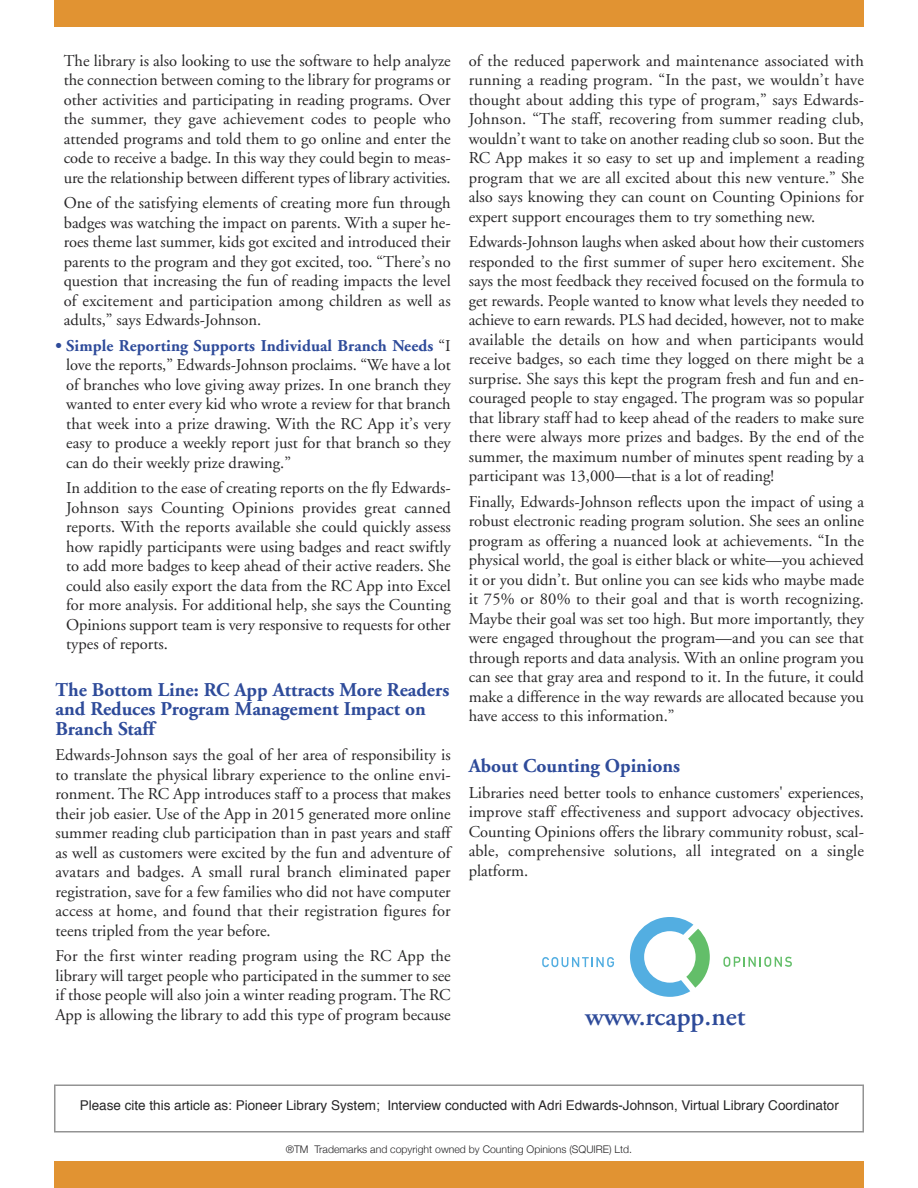
<style>
.page{position:relative;width:918px;height:1188px;background:#fff}
.page>*{position:absolute;margin:0;border:0;box-sizing:border-box;transform-origin:0 0}
.t1{font:600 27px "Adobe Garamond";color:#2e4b9a}
.t2{font:700 19.5px/19.5px "Adobe Garamond";color:#2e4b9a}
.t3{font:16.5px/19.5px "Adobe Garamond";color:#272627;text-align:justify}
.t4{font:13.5px "Helvetica";color:#272627}
.t5{font:300 10.5px "Helvetica Neue";color:#272627}
.s1{font-weight:700;color:#2e4b9a}
</style>
<div class="page">
<div style="left:54px;top:1085px;width:810px;height:47px;border:2px solid #939393"></div>
<div style="left:54px;top:0;width:810px;height:27px;background:#e19332"></div>
<div style="left:54px;top:1161px;width:810px;height:27px;background:#e19332"></div>
<svg style="left:630px;top:917px;width:80px;height:80px"></svg>
<svg style="left:542px;top:957px;width:72px;height:10px"></svg>
<svg style="left:723px;top:957px;width:69px;height:10px"></svg>
<p class="t3" style="left:64px;top:52px;width:389px">The library is also looking to use the software to help analyze the connection between coming to the library for programs or other activities and participating in reading programs. Over the summer, they gave achievement codes to people who attended programs and told them to go online and enter the code to receive a badge. In this way they could begin to meas&shy;ure the relationship between different types of library activities.</p>
<p class="t3" style="left:64px;top:195px;width:389px">One of the satisfying elements of creating more fun through badges was watching the impact on parents. With a super he&shy;roes theme last summer, kids got excited and introduced their parents to the program and they got excited, too. “There’s no question that increasing the fun of reading impacts the level of excitement and participation among children as well as adults,” says Edwards-Johnson.</p>
<p class="t3" style="left:66px;top:337px;width:386px;text-indent:-11px"><span class="s1">• Simple Reporting Supports Individual Branch Needs</span> “I love the reports,” Edwards-Johnson proclaims. “We have a lot of branches who love giving away prizes. In one branch they wanted to enter every kid who wrote a review for that branch that week into a prize drawing. With the RC App it’s very easy to produce a weekly report just for that branch so they can do their weekly prize drawing.”</p>
<p class="t3" style="left:66px;top:480px;width:386px">In addition to the ease of creating reports on the fly Edwards-Johnson says Counting Opinions provides great canned reports. With the reports available she could quickly assess how rapidly participants were using badges and react swiftly to add more badges to keep ahead of their active readers. She could also easily export the data from the RC App into Excel for more analysis. For additional help, she says the Counting Opinions support team is very responsive to requests for other types of reports.</p>
<p class="t2" style="left:56px;top:682px;width:395px">The Bottom Line: RC App Attracts More Readers and Reduces Program Management Impact on<br>Branch Staff</p>
<p class="t3" style="left:55px;top:747px;width:397px">Edwards-Johnson says the goal of her area of responsibility is to translate the physical library experience to the online envi&shy;ronment. The RC App introduces staff to a process that makes their job easier. Use of the App in 2015 generated more online summer reading club participation than in past years and staff as well as customers were excited by the fun and adventure of avatars and badges. A small rural branch eliminated paper registration, save for a few families who did not have computer access at home, and found that their registration figures for teens tripled from the year before.</p>
<p class="t3" style="left:55px;top:948px;width:397px">For the first winter reading program using the RC App the library will target people who participated in the summer to see if those people will also join a winter reading program. The RC App is allowing the library to add this type of program because</p>
<p class="t3" style="left:469px;top:52px;width:397px">of the reduced paperwork and maintenance associated with running a reading program. “In the past, we wouldn’t have thought about adding this type of program,” says Edwards-Johnson. “The staff, recovering from summer reading club, wouldn’t want to take on another reading club so soon. But the RC App makes it so easy to set up and implement a reading program that we are all excited about this new venture.” She also says knowing they can count on Counting Opinions for expert support encourages them to try something new.</p>
<p class="t3" style="left:469px;top:234px;width:397px">Edwards-Johnson laughs when asked about how their customers responded to the first summer of super hero excitement. She says the most feedback they received focused on the formula to get rewards. People wanted to know what levels they needed to achieve to earn rewards. PLS had decided, however, not to make available the details on how and when participants would receive badges, so each time they logged on there might be a surprise. She says this kept the program fresh and fun and en&shy;couraged people to stay engaged. The program was so popular that library staff had to keep ahead of the readers to make sure there were always more prizes and badges. By the end of the summer, the maximum number of minutes spent reading by a participant was 13,000—that is a lot of reading!</p>
<p class="t3" style="left:469px;top:493px;width:397px">Finally, Edwards-Johnson reflects upon the impact of using a robust electronic reading program solution. She sees an online program as offering a nuanced look at achievements. “In the physical world, the goal is either black or white—you achieved it or you didn’t. But online you can see kids who maybe made it 75% or 80% to their goal and that is worth recognizing.<br>Maybe their goal was set too high. But more importantly, they were engaged throughout the program—and you can see that through reports and data analysis. With an online program you can see that gray area and respond to it. In the future, it could make a difference in the way rewards are allocated because you have access to this information.”</p>
<p class="t2" style="left:469px;top:758px;width:213px">About Counting Opinions</p>
<p class="t3" style="left:469px;top:784px;width:397px">Libraries need better tools to enhance customers' experiences, improve staff effectiveness and support advocacy objectives.<br>Counting Opinions offers the library community robust, scal&shy;able, comprehensive solutions, all integrated on a single platform.</p>
<h1 class="t1" style="left:585px;top:1006px;width:162px">www.rcapp.net</h1>
<p class="t4" style="left:80px;top:1100px;width:761px">Please cite this article as: Pioneer Library System; Interview conducted with Adri Edwards-Johnson, Virtual Library Coordinator</p>
<p class="t5" style="left:286px;top:1143px;width:348px">®TM Trademarks and copyright owned by Counting Opinions (SQUIRE) Ltd.</p>
</div>
